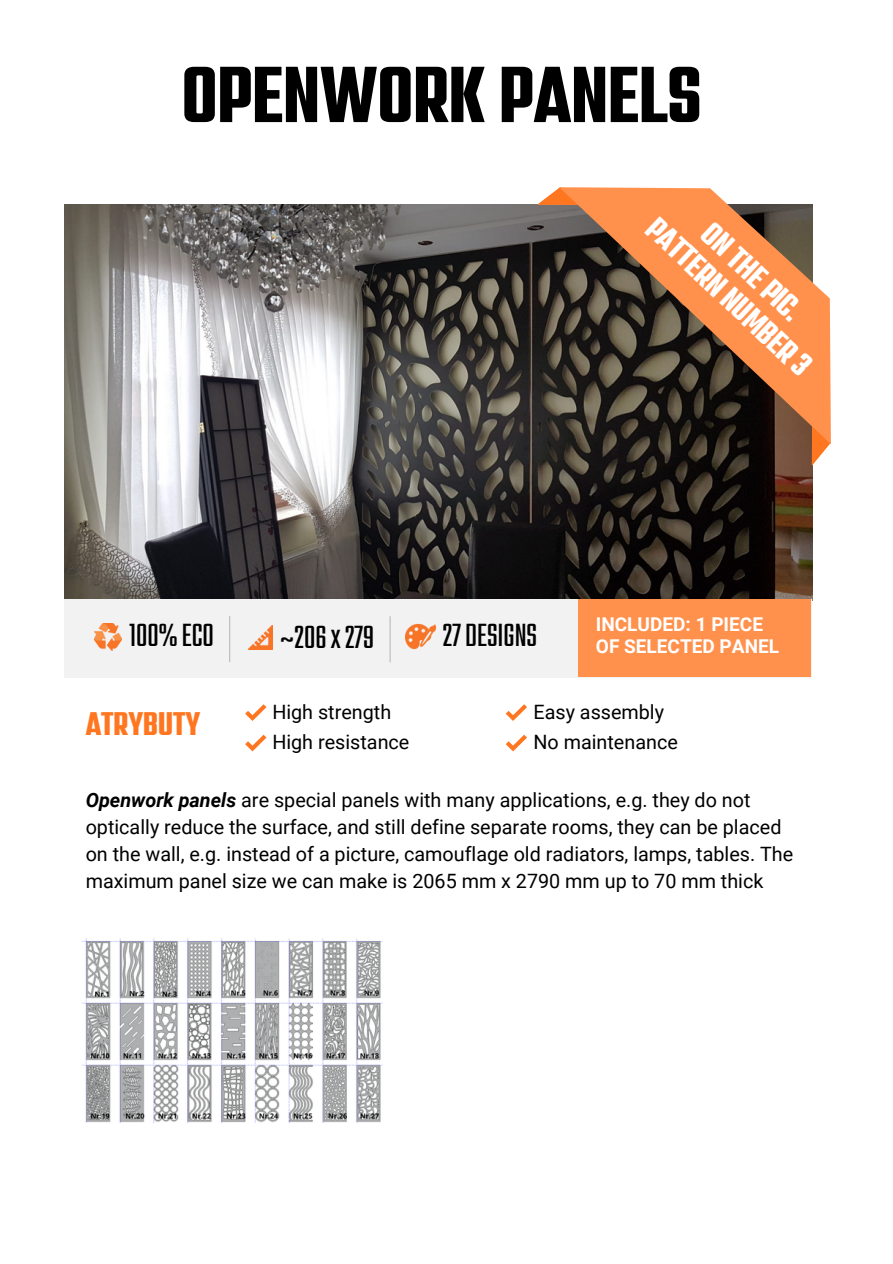
<style>
.page{position:relative;width:893px;height:1264px;background:#fff}
.page>*{position:absolute;margin:0;border:0;box-sizing:border-box;transform-origin:0 0}
.t1{font:69px "Kief Tek Bold Tall";color:#000}
.t2{font:28.65px "Kief Tek Bold Tall";color:#ff7621}
.t3{font:28.5px "Kief Tek Medium Tall";color:#000}
.t4{font:28.5px/33.6px "Kief Tek Bold Tall";color:#fff;text-align:center}
.t5{font:19.8px/27px "Roboto";color:#000}
.t6{font:700 19.05px/22.5px "Roboto";color:#fff}
.s1{font-weight:700;font-style:italic}
</style>
<div class="page">
<img style="left:64px;top:204px;width:748px;height:395px">
<svg style="left:811px;top:444px;width:19px;height:21px"></svg>
<svg style="left:537px;top:188px;width:22px;height:17px"></svg>
<svg style="left:559px;top:187px;width:271px;height:257px;background:#946444"></svg>
<div style="left:64px;top:599px;width:748px;height:78px;background:#f2f2f2"></div>
<div style="left:578px;top:599px;width:233px;height:77px;background:#ff914d"></div>
<svg style="left:245px;top:704px;width:21px;height:17px"></svg>
<svg style="left:245px;top:734px;width:21px;height:17px"></svg>
<svg style="left:505px;top:704px;width:22px;height:17px"></svg>
<svg style="left:505px;top:734px;width:22px;height:17px"></svg>
<hr style="left:229px;top:616px;width:1px;height:46px;background:#bbb">
<hr style="left:389px;top:616px;width:1px;height:46px;background:#bbb">
<img style="left:249px;top:625px;width:23px;height:24px">
<img style="left:405px;top:623px;width:30px;height:27px">
<img style="left:95px;top:624px;width:26px;height:27px">
<img style="left:82px;top:938px;width:301px;height:184px">
<h1 class="t1" style="left:182px;top:70px;width:521px">OPENWORK PANELS</h1>
<h3 class="t4" style="left:682px;top:190px;width:215px;rotate:43deg">ON THE PIC.<br>PATTERN NUMBER 3</h3>
<h3 class="t3" style="left:129px;top:624px;width:86px">100%ECO</h3>
<h3 class="t3" style="left:279px;top:627px;width:96px">~206x279</h3>
<h3 class="t3" style="left:443px;top:624px;width:96px">27 DESIGNS</h3>
<p class="t6" style="left:596px;top:613px;width:185px">INCLUDED: 1 PIECE<br>OF SELECTED PANEL</p>
<h2 class="t2" style="left:86px;top:713px;width:116px">ATRYBUTY</h2>
<p class="t5" style="left:272px;top:697px;width:138px;line-height:30px">High strength<br>High resistance</p>
<p class="t5" style="left:533px;top:697px;width:146px;line-height:30px">Easy assembly<br>No maintenance</p>
<p class="t5" style="left:86px;top:786px;width:709px"><span class="s1">Openwork panels</span> are special panels with many applications, e.g. they do not optically reduce the surface, and still define separate rooms, they can be placed on the wall, e.g. instead of a picture, camouflage old radiators, lamps, tables. The maximum panel size we can make is 2065 mm x 2790 mm up to 70 mm thick</p>
</div>
